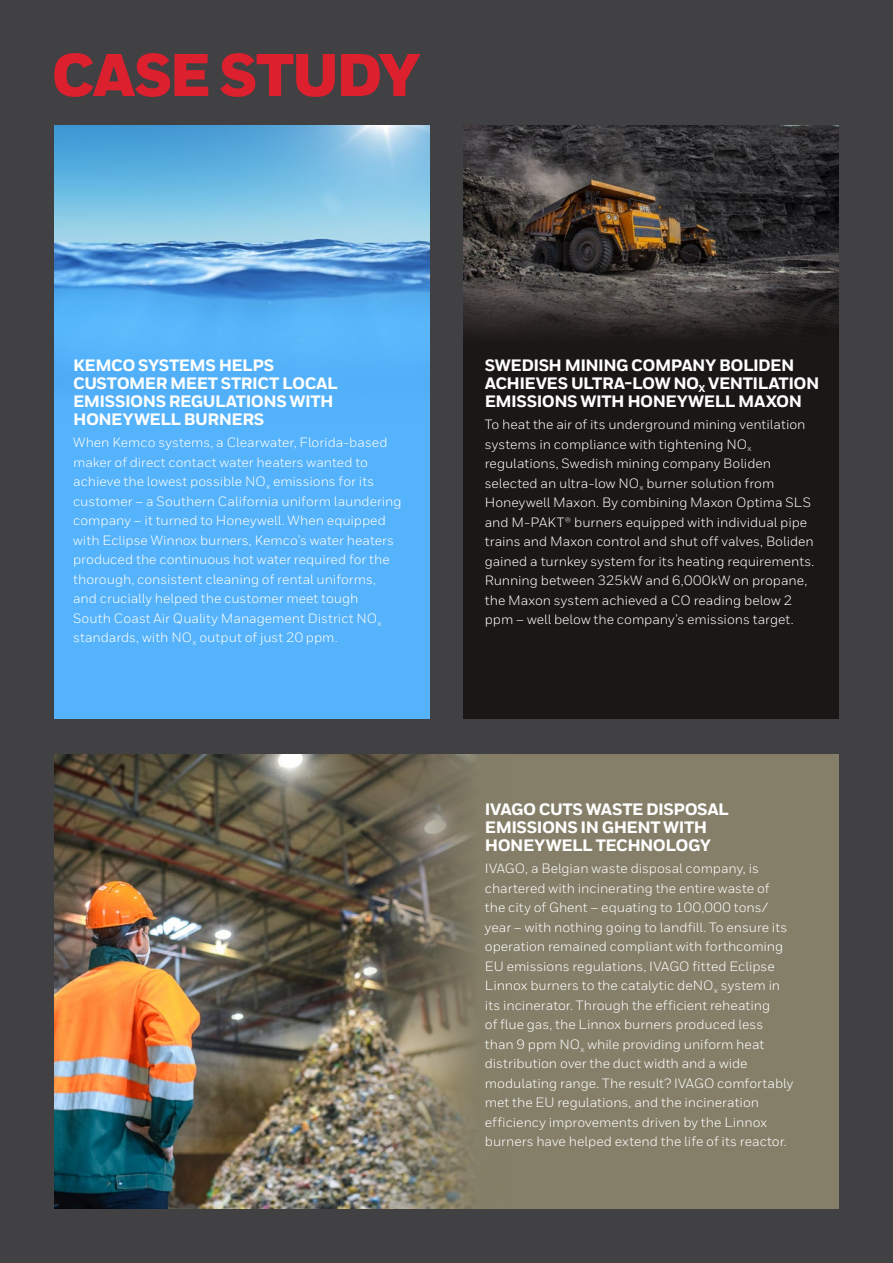
<style>
.page{position:relative;width:893px;height:1263px;background:#414042}
.page>*{position:absolute;margin:0;border:0;box-sizing:border-box;transform-origin:0 0}
.t1{font:900 60px "Honeywell Sans";letter-spacing:-.04em;color:#dc202e}
.t2{font:800 16.5px/18px "Honeywell Sans";letter-spacing:-.03em;color:#fff}
.t3{font:13.5px/19.5px "Honeywell Sans";color:#fff}
</style>
<div class="page">
<div style="left:54px;top:126px;width:375px;height:592px;background:#55b3fb"></div>
<div style="left:463px;top:126px;width:376px;height:592px;background:#1b1716"></div>
<img style="left:463px;top:126px;width:376px;height:210px">
<img style="left:54px;top:126px;width:376px;height:291px">
<div style="left:283px;top:754px;width:556px;height:455px;background:#857f69"></div>
<img style="left:54px;top:755px;width:419px;height:454px">
<h1 class="t1" style="left:51px;top:38px;width:371px">CASE STUDY</h1>
<p class="t2" style="left:73px;top:357px;width:266px">KEMCO SYSTEMS HELPS<br>CUSTOMER MEET STRICT LOCAL<br>EMISSIONS REGULATIONS WITH<br>HONEYWELL BURNERS</p>
<p class="t3" style="left:73px;top:433px;width:330px">When Kemco systems, a Clearwater, Florida-based maker of direct contact water heaters wanted to achieve the lowest possible NO<sub>x</sub> emissions for its customer – a Southern California uniform laundering company – it turned to Honeywell. When equipped with Eclipse Winnox burners, Kemco’s water heaters produced the continuous hot water required for the thorough, consistent cleaning of rental uniforms, and crucially helped the customer meet tough<br>South Coast Air Quality Management District NO<sub>x </sub>standards, with NO<sub>x</sub> output of just 20 ppm.</p>
<p class="t2" style="left:485px;top:357px;width:336px">SWEDISH MINING COMPANY BOLIDEN<br>ACHIEVES ULTRA-LOW NO<sub>X</sub> VENTILATION<br>EMISSIONS WITH HONEYWELL MAXON</p>
<p class="t3" style="left:485px;top:415px;width:331px">To heat the air of its underground mining ventilation systems in compliance with tightening NO<sub>x </sub>regulations, Swedish mining company Boliden selected an ultra-low NO<sub>x</sub> burner solution from Honeywell Maxon. By combining Maxon Optima SLS and M-PAKT® burners equipped with individual pipe trains and Maxon control and shut off valves, Boliden gained a turnkey system for its heating requirements.<br>Running between 325kW and 6,000kW on propane, the Maxon system achieved a CO reading below 2 ppm – well below the company’s emissions target.</p>
<p class="t2" style="left:485px;top:801px;width:246px">IVAGO CUTS WASTE DISPOSAL<br>EMISSIONS IN GHENT WITH<br>HONEYWELL TECHNOLOGY</p>
<p class="t3" style="left:485px;top:859px;width:310px">IVAGO, a Belgian waste disposal company, is chartered with incinerating the entire waste of the city of Ghent – equating to 100,000 tons/ year – with nothing going to landfill. To ensure its operation remained compliant with forthcoming EU emissions regulations, IVAGO fitted Eclipse Linnox burners to the catalytic deNO<sub>x</sub> system in its incinerator. Through the efficient reheating<br>of flue gas, the Linnox burners produced less than 9 ppm NO<sub>x</sub> while providing uniform heat distribution over the duct width and a wide modulating range. The result? IVAGO comfortably met the EU regulations, and the incineration efficiency improvements driven by the Linnox burners have helped extend the life of its reactor.</p>
</div>
